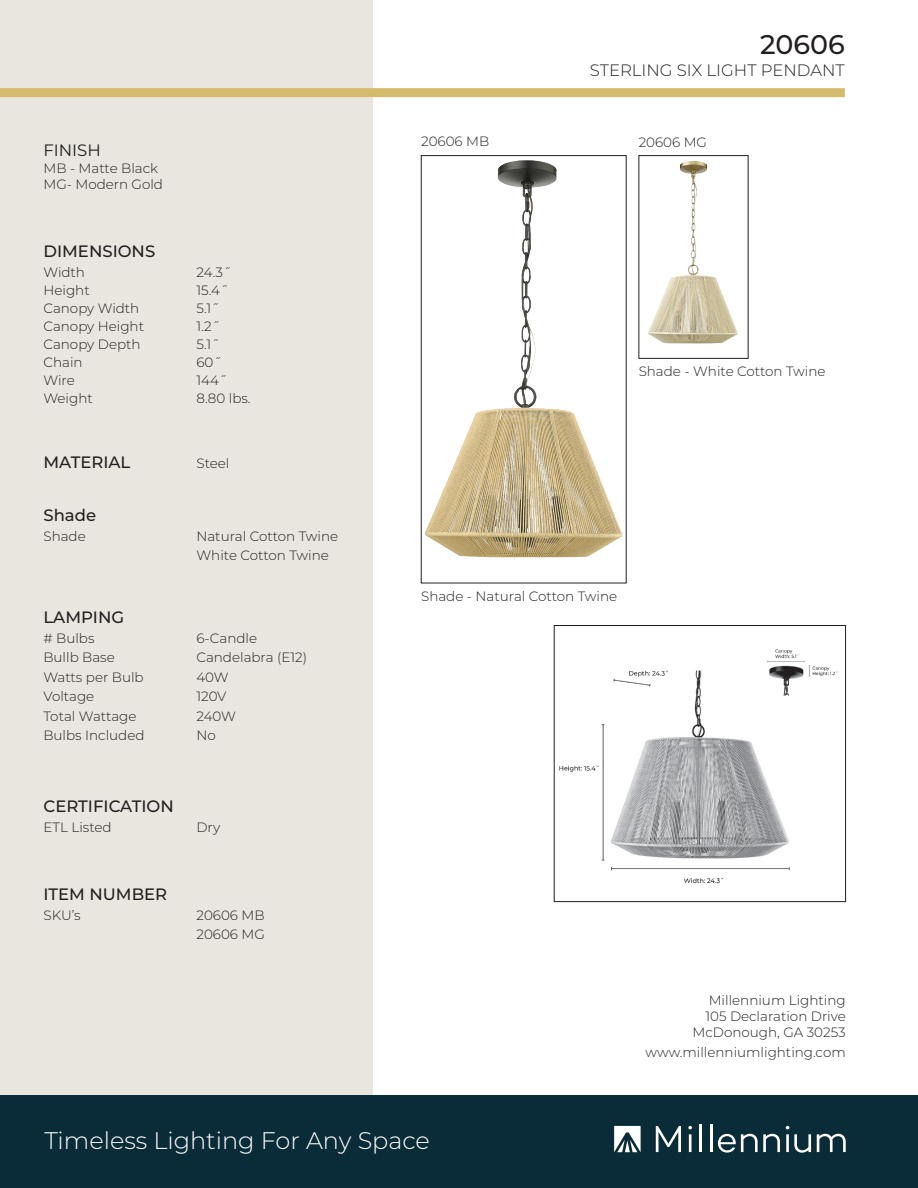
<style>
.page{position:relative;width:918px;height:1188px;background:#fff}
.page>*{position:absolute;margin:0;border:0;box-sizing:border-box;transform-origin:0 0}
.t1{font:500 27px "Montserrat";color:#231f20}
.t2{font:300 24px "Montserrat";color:#fff}
.t3{font:500 16.5px "Montserrat";color:#231f20}
.t4{font:300 16.5px "Montserrat";color:#231f20}
.t5{font:16.5px "Montserrat";color:#231f20}
.t6{font:300 13.5px "Montserrat";color:#231f20}
</style>
<div class="page">
<div style="left:0;top:0;width:373px;height:1188px;background:#e8e6df"></div>
<div style="left:0;top:1095px;width:918px;height:93px;background:#0a2b38"></div>
<div style="left:0;top:88px;width:845px;height:9px;background:#d4ba6c"></div>
<svg style="left:656px;top:1126px;width:25px;height:26px"></svg>
<svg style="left:688px;top:1126px;width:4px;height:26px"></svg>
<hr style="left:699px;top:1125px;width:3px;height:27px;background:#fff">
<hr style="left:710px;top:1125px;width:2px;height:27px;background:#fff">
<svg style="left:718px;top:1134px;width:62px;height:19px"></svg>
<svg style="left:786px;top:1126px;width:25px;height:27px"></svg>
<svg style="left:817px;top:1134px;width:29px;height:18px"></svg>
<svg style="left:614px;top:1126px;width:27px;height:26px"></svg>
<img style="left:425px;top:160px;width:198px;height:398px">
<div style="left:421px;top:155px;width:205px;height:428px;border:1px solid #231f20"></div>
<img style="left:648px;top:160px;width:90px;height:184px">
<div style="left:639px;top:155px;width:109px;height:204px;border:1px solid #231f20"></div>
<img style="left:559px;top:649px;width:279px;height:235px">
<div style="left:554px;top:625px;width:292px;height:277px;border:1px solid #231f20"></div>
<p class="t5" style="left:43px;top:139px;width:59px">FINISH</p>
<p class="t6" style="left:43px;top:159px;width:116px">MB - Matte Black</p>
<p class="t6" style="left:43px;top:175px;width:121px">MG- Modern Gold</p>
<p class="t3" style="left:43px;top:240px;width:113px">DIMENSIONS</p>
<p class="t6" style="left:43px;top:263px;width:43px">Width</p>
<p class="t6" style="left:196px;top:263px;width:36px">24.3˝</p>
<p class="t6" style="left:43px;top:281px;width:48px">Height</p>
<p class="t6" style="left:196px;top:281px;width:33px">15.4˝</p>
<p class="t6" style="left:43px;top:299px;width:97px">Canopy Width</p>
<p class="t6" style="left:196px;top:299px;width:24px">5.1˝</p>
<p class="t6" style="left:43px;top:317px;width:102px">Canopy Height</p>
<p class="t6" style="left:196px;top:317px;width:25px">1.2˝</p>
<p class="t6" style="left:43px;top:335px;width:99px">Canopy Depth</p>
<p class="t6" style="left:196px;top:335px;width:24px">5.1˝</p>
<p class="t6" style="left:43px;top:353px;width:41px">Chain</p>
<p class="t6" style="left:196px;top:353px;width:27px">60˝</p>
<p class="t6" style="left:43px;top:371px;width:33px">Wire</p>
<p class="t6" style="left:196px;top:371px;width:32px">144˝</p>
<p class="t6" style="left:43px;top:389px;width:51px">Weight</p>
<p class="t6" style="left:196px;top:389px;width:56px">8.80 lbs.</p>
<p class="t3" style="left:43px;top:451px;width:88px">MATERIAL</p>
<p class="t6" style="left:196px;top:454px;width:34px">Steel</p>
<p class="t3" style="left:43px;top:504px;width:54px">Shade</p>
<p class="t6" style="left:43px;top:527px;width:44px">Shade</p>
<p class="t6" style="left:196px;top:527px;width:143px">Natural Cotton Twine</p>
<p class="t6" style="left:196px;top:546px;width:134px">White Cotton Twine</p>
<p class="t3" style="left:43px;top:606px;width:82px">LAMPING</p>
<p class="t6" style="left:43px;top:629px;width:53px"># Bulbs</p>
<p class="t6" style="left:196px;top:629px;width:62px">6-Candle</p>
<p class="t6" style="left:43px;top:648px;width:73px">Bullb Base</p>
<p class="t6" style="left:196px;top:648px;width:112px">Candelabra (E12)</p>
<p class="t6" style="left:43px;top:668px;width:102px">Watts per Bulb</p>
<p class="t6" style="left:196px;top:668px;width:34px">40W</p>
<p class="t6" style="left:43px;top:687px;width:52px">Voltage</p>
<p class="t6" style="left:196px;top:687px;width:32px">120V</p>
<p class="t6" style="left:43px;top:707px;width:95px">Total Wattage</p>
<p class="t6" style="left:196px;top:707px;width:41px">240W</p>
<p class="t6" style="left:43px;top:726px;width:103px">Bulbs Included</p>
<p class="t6" style="left:196px;top:726px;width:21px">No</p>
<p class="t3" style="left:43px;top:795px;width:132px">CERTIFICATION</p>
<p class="t6" style="left:43px;top:818px;width:70px">ETL Listed</p>
<p class="t6" style="left:196px;top:818px;width:25px">Dry</p>
<p class="t3" style="left:43px;top:883px;width:125px">ITEM NUMBER</p>
<p class="t6" style="left:43px;top:906px;width:39px">SKU’s</p>
<p class="t6" style="left:196px;top:906px;width:70px">20606 MB</p>
<p class="t6" style="left:196px;top:925px;width:70px">20606 MG</p>
<p class="t1" style="left:760px;top:25px;width:86px">20606</p>
<p class="t4" style="left:590px;top:59px;width:256px">STERLING SIX LIGHT PENDANT</p>
<p class="t6" style="left:421px;top:132px;width:70px">20606 MB</p>
<p class="t6" style="left:639px;top:134px;width:70px">20606 MG</p>
<p class="t6" style="left:639px;top:362px;width:188px">Shade - White Cotton Twine</p>
<p class="t6" style="left:421px;top:587px;width:198px">Shade - Natural Cotton Twine</p>
<p class="t6" style="left:709px;top:991px;width:139px">Millennium Lighting</p>
<p class="t6" style="left:705px;top:1007px;width:142px">105 Declaration Drive</p>
<p class="t6" style="left:692px;top:1023px;width:155px">McDonough, GA 30253</p>
<p class="t6" style="left:645px;top:1043px;width:202px">www.millenniumlighting.com</p>
<p class="t2" style="left:44px;top:1124px;width:387px">Timeless Lighting For Any Space</p>
</div>
